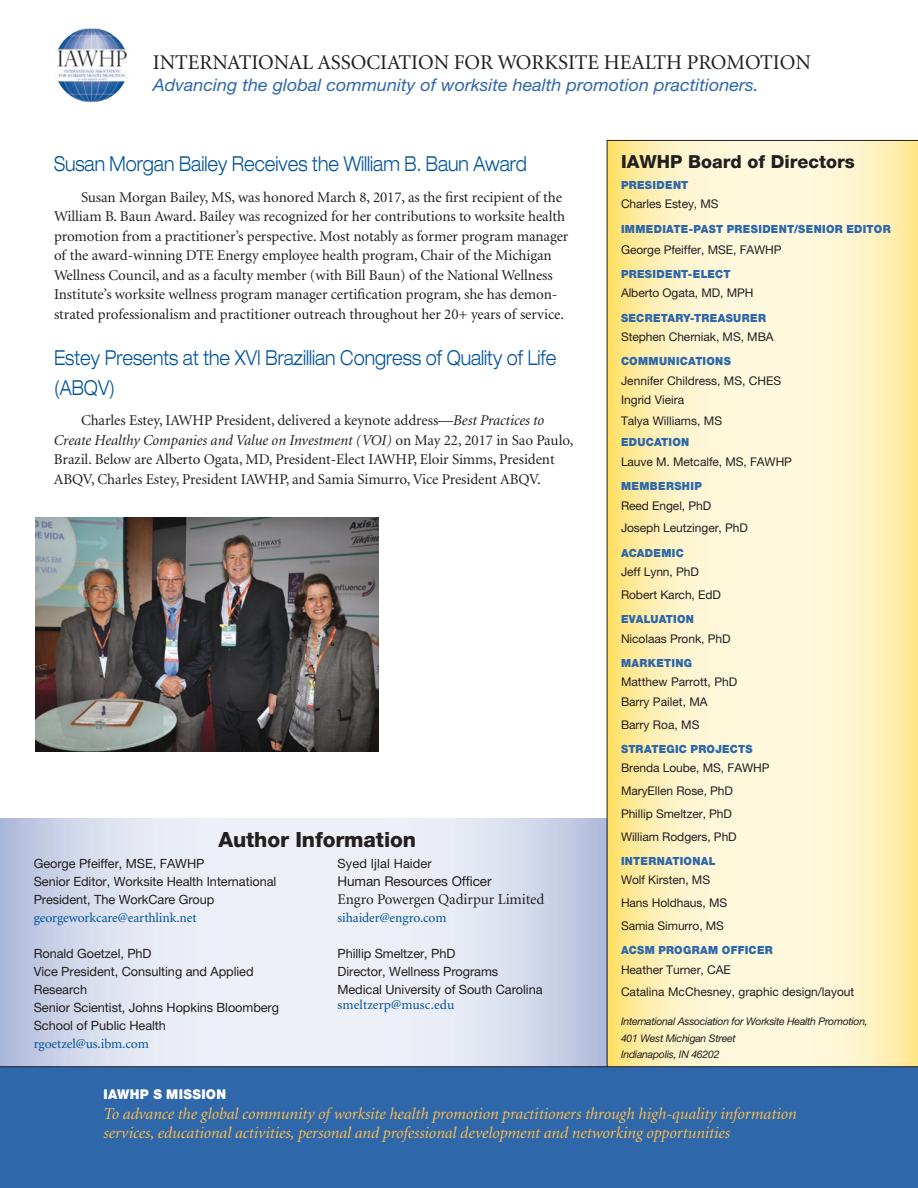
<style>
.page{position:relative;width:918px;height:1188px;background:#fff}
.page>*{position:absolute;margin:0;border:0;box-sizing:border-box;transform-origin:0 0}
.t1{font:21px "Minion";letter-spacing:-.005em;color:#231f20}
.t2{font:800 21px "Helvetica Neue";letter-spacing:-.005em;color:#231f20}
.t3{font:300 expanded 20.7px/30px "Helvetica Neue";color:#01529a;scale:.8 1}
.t4{font:800 18px "Helvetica Neue";color:#231f20}
.t5{font:italic 17.25px "Helvetica Neue";color:#2e68aa;scale:1.04 1}
.t6{font:italic 16.5px/19.5px "Minion";letter-spacing:-.005em;color:#fdbb4b}
.t7{font:15px/19.5px "Minion";letter-spacing:-.005em;color:#231f20}
.t8{font:13.5px "Minion";letter-spacing:-.005em;color:#01529a}
.t9{font:13.5px "Helvetica Neue";letter-spacing:-.005em;color:#231f20}
.t10{font:900 13.5px "Helvetica Neue";letter-spacing:.025em;color:#fff;scale:.95 1}
.t11{font:12.75px "Helvetica Neue";letter-spacing:-.005em;color:#231f20}
.t12{font:12px/22.8px "Helvetica Neue";letter-spacing:-.005em;color:#231f20}
.t13{font:900 11.25px "Helvetica Neue";letter-spacing:.03em;color:#2e68aa;scale:.95 1}
.t14{font:italic 10.5px/16.5px "Helvetica Neue";letter-spacing:-.025em;color:#231f20}
.s1{font-style:italic}
</style>
<div class="page">
<div style="left:0;top:1066px;width:918px;height:122px;background:#2e68aa"></div>
<svg style="left:608px;top:141px;width:310px;height:925px;background:#fef2c3"></svg>
<svg style="left:0;top:819px;width:607px;height:247px;background:#dde2ef"></svg>
<hr style="left:0;top:1066px;width:918px;height:1px;background:#231f20">
<hr style="left:607px;top:140px;width:1px;height:926px;background:#231f20">
<hr style="left:607px;top:140px;width:311px;height:1px;background:#231f20">
<img style="left:55px;top:28px;width:73px;height:74px">
<img style="left:36px;top:518px;width:342px;height:234px">
<h3 class="t1" style="left:153px;top:52px;width:660px">INTERNATIONAL ASSOCIATION FOR WORKSITE HEALTH PROMOTION</h3>
<p class="t5" style="left:153px;top:75px;width:584px">Advancing the global community of worksite health promotion practitioners.</p>
<h3 class="t3" style="left:54px;top:149px;width:593px">Susan Morgan Bailey Receives the William B. Baun Award</h3>
<p class="t7" style="left:54px;top:188px;width:516px;text-indent:27px">Susan Morgan Bailey, MS, was honored March 8, 2017, as the first recipient of the William B. Baun Award. Bailey was recognized for her contributions to worksite health promotion from a practitioner’s perspective. Most notably as former program manager of the award-winning DTE Energy employee health program, Chair of the Michigan Wellness Council, and as a faculty member (with Bill Baun) of the National Wellness Institute’s worksite wellness program manager certification program, she has demon&shy;strated professionalism and practitioner outreach throughout her 20+ years of service.</p>
<h3 class="t3" style="left:54px;top:342px;width:629px">Estey Presents at the XVI Brazillian Congress of Quality of Life (ABQV)</h3>
<p class="t7" style="left:54px;top:411px;width:521px;text-indent:27px">Charles Estey, IAWHP President, delivered a keynote address—<span class="s1">Best Practices to Create Healthy Companies and Value on Investment (VOI)</span> on May 22, 2017 in Sao Paulo, Brazil. Below are Alberto Ogata, MD, President-Elect IAWHP, Eloir Simms, President ABQV, Charles Estey, President IAWHP, and Samia Simurro, Vice President ABQV.</p>
<h2 class="t2" style="left:218px;top:827px;width:199px">Author Information</h2>
<p class="t11" style="left:34px;top:856px;width:172px">George Pfeiffer, MSE, FAWHP</p>
<p class="t11" style="left:34px;top:874px;width:244px">Senior Editor, Worksite Health International</p>
<p class="t11" style="left:34px;top:892px;width:182px">President, The WorkCare Group</p>
<p class="t8" style="left:34px;top:911px;width:164px">georgeworkcare@earthlink.net</p>
<p class="t11" style="left:34px;top:946px;width:119px">Ronald Goetzel, PhD</p>
<p class="t11" style="left:34px;top:964px;width:221px">Vice President, Consulting and Applied</p>
<p class="t11" style="left:34px;top:982px;width:55px">Research</p>
<p class="t11" style="left:34px;top:1000px;width:247px">Senior Scientist, Johns Hopkins Bloomberg</p>
<p class="t11" style="left:34px;top:1018px;width:134px">School of Public Health</p>
<p class="t8" style="left:34px;top:1037px;width:117px">rgoetzel@us.ibm.com</p>
<p class="t11" style="left:338px;top:856px;width:96px">Syed Ijlal Haider</p>
<p class="t9" style="left:338px;top:874px;width:156px">Human Resources Officer</p>
<p class="t7" style="left:338px;top:890px;width:208px">Engro Powergen Qadirpur Limited</p>
<p class="t8" style="left:338px;top:911px;width:111px">sihaider@engro.com</p>
<p class="t11" style="left:338px;top:946px;width:119px">Phillip Smeltzer, PhD</p>
<p class="t11" style="left:338px;top:964px;width:162px">Director, Wellness Programs</p>
<p class="t11" style="left:338px;top:982px;width:207px">Medical University of South Carolina</p>
<p class="t8" style="left:338px;top:998px;width:118px">smeltzerp@musc.edu</p>
<p class="t4" style="left:621px;top:151px;width:235px">IAWHP Board of Directors</p>
<p class="t13" style="left:621px;top:178px;width:72px">PRESIDENT</p>
<p class="t12" style="left:621px;top:193px;width:99px">Charles Estey, MS</p>
<p class="t13" style="left:621px;top:222px;width:285px">IMMEDIATE-PAST PRESIDENT/SENIOR EDITOR</p>
<p class="t12" style="left:621px;top:238px;width:162px">George Pfeiffer, MSE, FAWHP</p>
<p class="t13" style="left:621px;top:267px;width:117px">PRESIDENT-ELECT</p>
<p class="t12" style="left:621px;top:282px;width:134px">Alberto Ogata, MD, MPH</p>
<p class="t13" style="left:621px;top:311px;width:154px">SECRETARY-TREASURER</p>
<p class="t12" style="left:621px;top:325px;width:154px">Stephen Cherniak, MS, MBA</p>
<p class="t13" style="left:621px;top:355px;width:117px">COMMUNICATIONS</p>
<p class="t12" style="left:621px;top:371px;width:162px;line-height:19.5px">Jennifer Childress, MS, CHES<br>Ingrid Vieira</p>
<p class="t12" style="left:621px;top:410px;width:103px">Talya Williams, MS</p>
<p class="t13" style="left:621px;top:436px;width:73px">EDUCATION</p>
<p class="t12" style="left:621px;top:450px;width:173px">Lauve M. Metcalfe, MS, FAWHP</p>
<p class="t13" style="left:621px;top:479px;width:87px">MEMBERSHIP</p>
<p class="t12" style="left:621px;top:494px;width:128px">Reed Engel, PhD<br>Joseph Leutzinger, PhD</p>
<p class="t13" style="left:621px;top:546px;width:68px">ACADEMIC</p>
<p class="t12" style="left:621px;top:560px;width:101px">Jeff Lynn, PhD<br>Robert Karch, EdD</p>
<p class="t13" style="left:621px;top:612px;width:78px">EVALUATION</p>
<p class="t12" style="left:621px;top:627px;width:111px">Nicolaas Pronk, PhD</p>
<p class="t13" style="left:621px;top:656px;width:76px">MARKETING</p>
<p class="t12" style="left:621px;top:672px;width:118px;line-height:19.5px">Matthew Parrott, PhD<br>Barry Pailet, MA</p>
<p class="t12" style="left:621px;top:713px;width:80px">Barry Roa, MS</p>
<p class="t13" style="left:621px;top:742px;width:140px">STRATEGIC PROJECTS</p>
<p class="t12" style="left:621px;top:756px;width:150px">Brenda Loube, MS, FAWHP<br>MaryEllen Rose, PhD<br>Phillip Smeltzer, PhD<br>William Rodgers, PhD</p>
<p class="t13" style="left:621px;top:854px;width:101px">INTERNATIONAL</p>
<p class="t12" style="left:621px;top:868px;width:108px">Wolf Kirsten, MS<br>Hans Holdhaus, MS<br>Samia Simurro, MS</p>
<p class="t13" style="left:621px;top:943px;width:161px">ACSM PROGRAM OFFICER</p>
<p class="t12" style="left:621px;top:958px;width:235px">Heather Turner, CAE<br>Catalina McChesney, graphic design/layout</p>
<p class="t14" style="left:621px;top:1013px;width:248px">International Association for Worksite Health Promotion,<br>401 West Michigan Street<br>Indianapolis, IN 46202</p>
<p class="t10" style="left:104px;top:1087px;width:131px">IAWHP S MISSION</p>
<p class="t6" style="left:103px;top:1104px;width:695px">To advance the global community of worksite health promotion practitioners through high-quality information services, educational activities, personal and professional development and networking opportunities</p>
</div>
